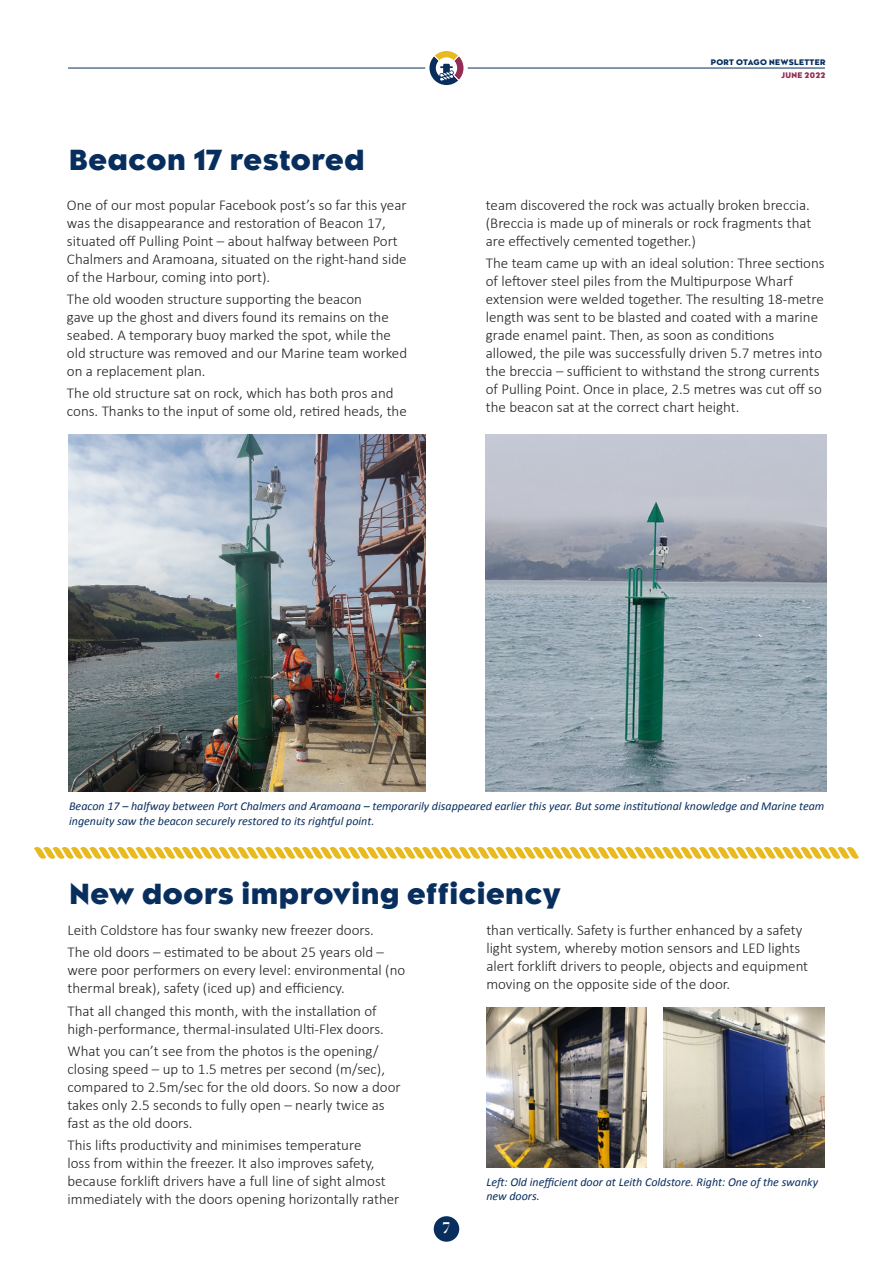
<style>
.page{position:relative;width:893px;height:1263px;background:#fff}
.page>*{position:absolute;margin:0;border:0;box-sizing:border-box;transform-origin:0 0}
.t1{font:800 27px "Kessel 105";color:#082e5e}
.Body_Copy{font:300 15px/18px "Calibri";color:#231f20}
.t2{font:700 15px "Didot";color:#fff}
.Body_Copy-2{font:italic 12px/14.4px "Calibri";color:#082e5e}
.t3{font:800 7.5px "Kessel 105";letter-spacing:.035em;color:#082e5e}
.t4{font:800 7.5px "Kessel 105";letter-spacing:.045em;color:#942d53}
</style>
<div class="page">
<div style="left:434px;top:1216px;width:25px;height:26px;background:#082e5e;border-radius:50%"></div>
<hr style="left:68px;top:68px;width:357px;height:1px;background:#082e5e">
<svg style="left:429px;top:51px;width:34px;height:34px"></svg>
<hr style="left:468px;top:68px;width:357px;height:1px;background:#082e5e">
<img style="left:68px;top:434px;width:357px;height:357px">
<img style="left:486px;top:434px;width:340px;height:358px">
<img style="left:486px;top:1008px;width:160px;height:160px">
<img style="left:663px;top:1008px;width:162px;height:160px">
<svg style="left:34px;top:847px;width:825px;height:12px"></svg>
<p class="t1" style="left:69px;top:144px;width:297px">Beacon 17 restored</p>
<p class="Body_Copy" style="left:67px;top:195px;width:341px">One of our most popular Facebook post’s so far this year was the disappearance and restoration of Beacon 17, situated off Pulling Point – about halfway between Port Chalmers and Aramoana, situated on the right-hand side of the Harbour, coming into port).</p>
<p class="Body_Copy" style="left:67px;top:289px;width:342px">The old wooden structure supporting the beacon<br>gave up the ghost and divers found its remains on the seabed. A temporary buoy marked the spot, while the old structure was removed and our Marine team worked on a replacement plan.</p>
<p class="Body_Copy" style="left:67px;top:383px;width:341px">The old structure sat on rock, which has both pros and cons. Thanks to the input of some old, retired heads, the</p>
<p class="t3" style="left:711px;top:58px;width:116px">PORT OTAGO NEWSLETTER</p>
<p class="t4" style="left:781px;top:71px;width:46px">JUNE 2022</p>
<p class="Body_Copy" style="left:486px;top:195px;width:327px;text-align:justify">team discovered the rock was actually broken breccia. (Breccia is made up of minerals or rock fragments that are effectively cemented together.)</p>
<p class="Body_Copy" style="left:486px;top:253px;width:340px">The team came up with an ideal solution: Three sections of leftover steel piles from the Multipurpose Wharf extension were welded together. The resulting 18-metre length was sent to be blasted and coated with a marine grade enamel paint. Then, as soon as conditions allowed, the pile was successfully driven 5.7 metres into the breccia – sufficient to withstand the strong currents of Pulling Point. Once in place, 2.5 metres was cut off so the beacon sat at the correct chart height.</p>
<p class="Body_Copy-2" style="left:69px;top:799px;width:757px">Beacon 17 – halfway between Port Chalmers and Aramoana – temporarily disappeared earlier this year. But some institutional knowledge and Marine team ingenuity saw the beacon securely restored to its rightful point.</p>
<p class="t1" style="left:70px;top:877px;width:493px">New doors improving efficiency</p>
<p class="Body_Copy" style="left:68px;top:920px;width:308px">Leith Coldstore has four swanky new freezer doors.</p>
<p class="Body_Copy" style="left:68px;top:942px;width:339px">The old doors – estimated to be about 25 years old – were poor performers on every level: environmental (no thermal break), safety (iced up) and efficiency.</p>
<p class="Body_Copy" style="left:68px;top:1001px;width:318px">That all changed this month, with the installation of high-performance, thermal-insulated Ulti-Flex doors.</p>
<p class="Body_Copy" style="left:68px;top:1041px;width:335px">What you can’t see from the photos is the opening/ closing speed – up to 1.5 metres per second (m/sec), compared to 2.5m/sec for the old doors. So now a door takes only 2.5 seconds to fully open – nearly twice as fast as the old doors.</p>
<p class="Body_Copy" style="left:68px;top:1135px;width:333px">This lifts productivity and minimises temperature<br>loss from within the freezer. It also improves safety, because forklift drivers have a full line of sight almost immediately with the doors opening horizontally rather</p>
<p class="Body_Copy" style="left:486px;top:920px;width:323px">than vertically. Safety is further enhanced by a safety light system, whereby motion sensors and LED lights alert forklift drivers to people, objects and equipment moving on the opposite side of the door.</p>
<p class="t2" style="left:442px;top:1218px;width:10px">7</p>
<p class="Body_Copy-2" style="left:486px;top:1174px;width:333px">Left: Old inefficient door at Leith Coldstore. Right: One of the swanky new doors.</p>
</div>
